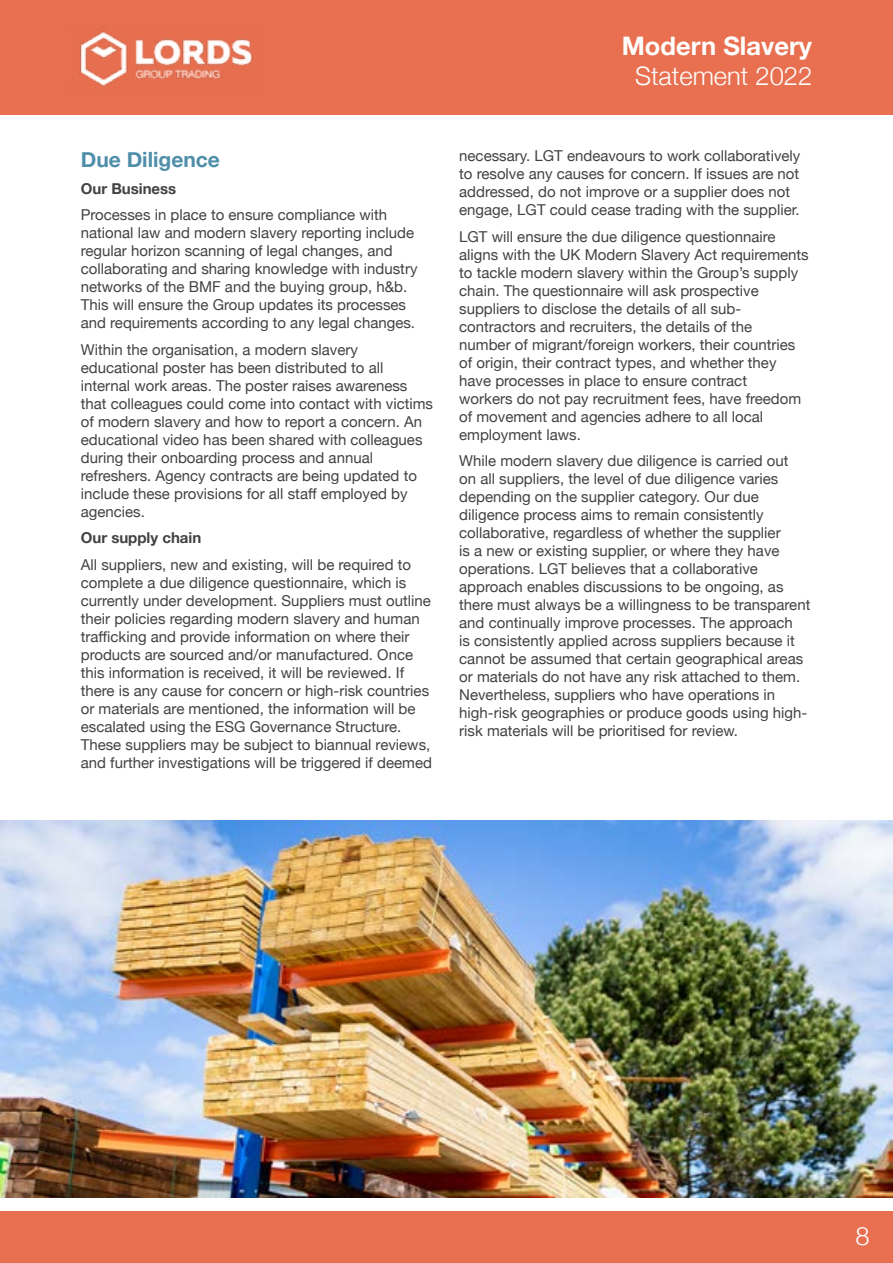
<style>
.page{position:relative;width:893px;height:1263px;background:#fff}
.page>*{position:absolute;margin:0;border:0;box-sizing:border-box;transform-origin:0 0}
.t1{font:300 25.5px "Helvetica Neue";color:#fff}
.t2{font:700 25.5px "Helvetica Neue";color:#fff}
.t3{font:700 21px "Helvetica Neue";color:#4e8ea9}
.t4{font:15px/18px "Helvetica Neue";color:#424241}
.t5{font:700 15px "Helvetica Neue";color:#424241}
</style>
<div class="page">
<div style="left:0;top:0;width:893px;height:115px;background:#e87050"></div>
<img style="left:72px;top:31px;width:181px;height:59px">
<div style="left:0;top:1212px;width:893px;height:51px;background:#e87050"></div>
<img style="left:0;top:821px;width:893px;height:376px">
<h2 class="t3" style="left:81px;top:143px;width:141px">Due Diligence</h2>
<p class="t5" style="left:81px;top:177px;width:97px">Our Business</p>
<p class="t4" style="left:81px;top:207px;width:338px">Processes in place to ensure compliance with national law and modern slavery reporting include regular horizon scanning of legal changes, and collaborating and sharing knowledge with industry networks of the BMF and the buying group, h&amp;b.<br>This will ensure the Group updates its processes and requirements according to any legal changes.</p>
<p class="t4" style="left:81px;top:341px;width:354px">Within the organisation, a modern slavery educational poster has been distributed to all internal work areas. The poster raises awareness that colleagues could come into contact with victims of modern slavery and how to report a concern. An educational video has been shared with colleagues during their onboarding process and annual refreshers. Agency contracts are being updated to include these provisions for all staff employed by agencies.</p>
<p class="t5" style="left:81px;top:526px;width:122px">Our supply chain</p>
<p class="t4" style="left:81px;top:556px;width:353px">All suppliers, new and existing, will be required to complete a due diligence questionnaire, which is currently under development. Suppliers must outline their policies regarding modern slavery and human trafficking and provide information on where their products are sourced and/or manufactured. Once this information is received, it will be reviewed. If there is any cause for concern or high-risk countries or materials are mentioned, the information will be escalated using the ESG Governance Structure.<br>These suppliers may be subject to biannual reviews, and further investigations will be triggered if deemed</p>
<h1 class="t2" style="left:622px;top:26px;width:192px">Modern Slavery</h1>
<h1 class="t1" style="left:635px;top:55px;width:179px">Statement 2022</h1>
<p class="t4" style="left:459px;top:148px;width:343px">necessary. LGT endeavours to work collaboratively to resolve any causes for concern. If issues are not addressed, do not improve or a supplier does not engage, LGT could cease trading with the supplier.</p>
<p class="t4" style="left:459px;top:228px;width:351px">LGT will ensure the due diligence questionnaire aligns with the UK Modern Slavery Act requirements to tackle modern slavery within the Group’s supply chain. The questionnaire will ask prospective suppliers to disclose the details of all sub&shy;contractors and recruiters, the details of the<br>number of migrant/foreign workers, their countries of origin, their contract types, and whether they have processes in place to ensure contract<br>workers do not pay recruitment fees, have freedom of movement and agencies adhere to all local employment laws.</p>
<p class="t4" style="left:459px;top:453px;width:353px">While modern slavery due diligence is carried out<br>on all suppliers, the level of due diligence varies depending on the supplier category. Our due diligence process aims to remain consistently collaborative, regardless of whether the supplier<br>is a new or existing supplier, or where they have operations. LGT believes that a collaborative approach enables discussions to be ongoing, as there must always be a willingness to be transparent and continually improve processes. The approach<br>is consistently applied across suppliers because it cannot be assumed that certain geographical areas or materials do not have any risk attached to them.<br>Nevertheless, suppliers who have operations in high-risk geographies or produce goods using high&shy;risk materials will be prioritised for review.</p>
<h1 class="t1" style="left:855px;top:1215px;width:16px">8</h1>
</div>
